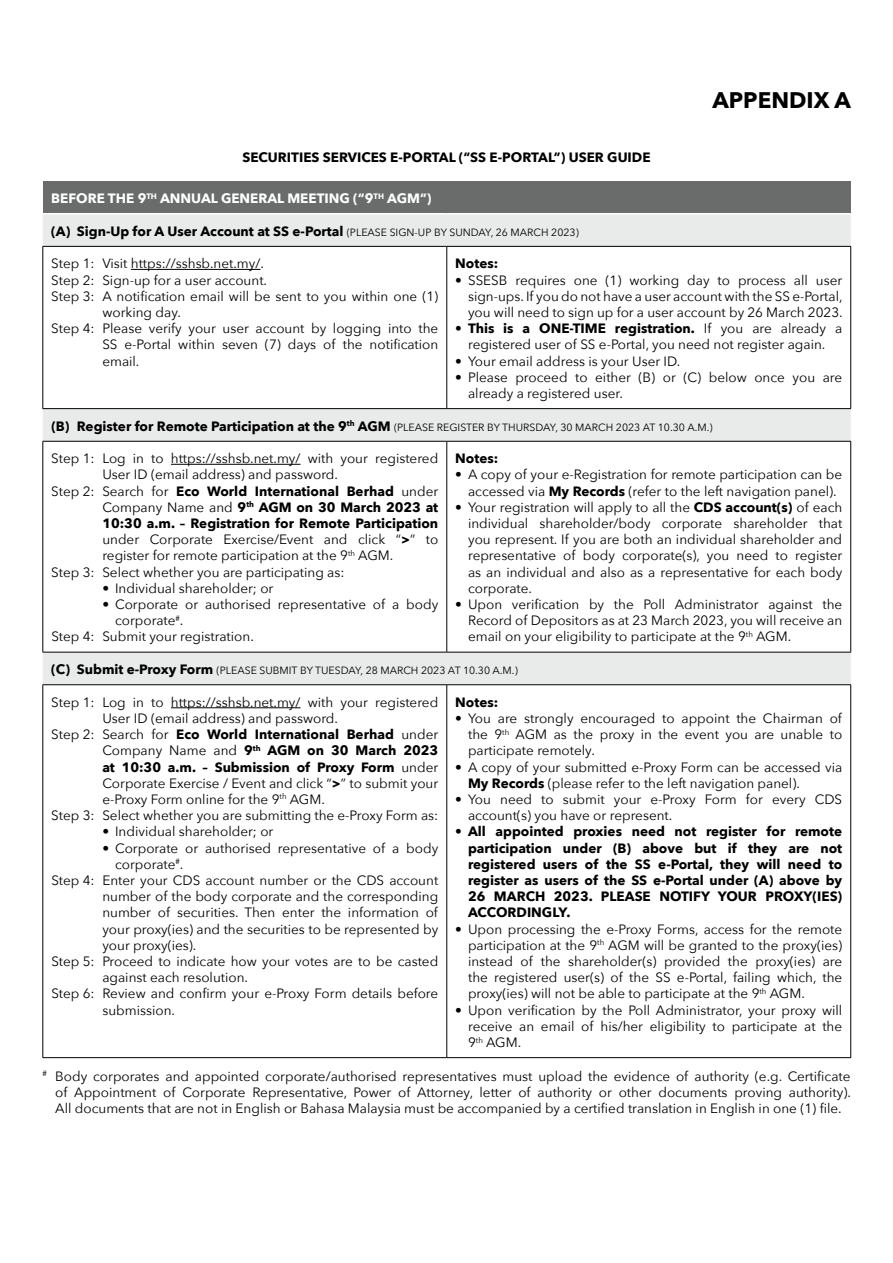
<style>
.page{position:relative;width:893px;height:1263px;background:#fff}
.page>*{position:absolute;margin:0;border:0;box-sizing:border-box;transform-origin:0 0}
.t1{font:700 22.5px "Avenir Next";color:#000}
.t2{font:13.5px/16.2px "Avenir Next";color:#000;text-align:justify}
.t3{font:700 13.5px/16.2px "Avenir Next";color:#000;text-align:justify}
.t4{font:700 13.5px "Avenir Next";color:#fff}
.t5{font:10.5px "Avenir Next";color:#000}
.s1{font-weight:400;font-size:10.5px}
.s2{font-weight:700}
.s3{font-weight:700;font-size:13.5px}
.s4{font-weight:400}
</style>
<div class="page">
<div style="left:43px;top:181px;width:808px;height:33px;background:#6a6c6c"></div>
<svg style="left:43px;top:214px;width:808px;height:470px"></svg>
<hr style="left:43px;top:246px;width:404px;height:1px;background:#000">
<hr style="left:43px;top:247px;width:1px;height:161px;background:#000">
<hr style="left:447px;top:246px;width:404px;height:1px;background:#000">
<hr style="left:446px;top:247px;width:1px;height:161px;background:#000">
<hr style="left:850px;top:247px;width:1px;height:161px;background:#000">
<hr style="left:43px;top:408px;width:404px;height:1px;background:#000">
<hr style="left:447px;top:408px;width:404px;height:1px;background:#000">
<hr style="left:43px;top:441px;width:404px;height:1px;background:#000">
<hr style="left:43px;top:442px;width:1px;height:210px;background:#000">
<hr style="left:447px;top:441px;width:404px;height:1px;background:#000">
<hr style="left:446px;top:442px;width:1px;height:210px;background:#000">
<hr style="left:850px;top:442px;width:1px;height:210px;background:#000">
<hr style="left:43px;top:652px;width:404px;height:1px;background:#000">
<hr style="left:447px;top:652px;width:404px;height:1px;background:#000">
<hr style="left:43px;top:684px;width:404px;height:1px;background:#000">
<hr style="left:43px;top:685px;width:1px;height:372px;background:#000">
<hr style="left:447px;top:684px;width:404px;height:1px;background:#000">
<hr style="left:446px;top:685px;width:1px;height:372px;background:#000">
<hr style="left:850px;top:685px;width:1px;height:372px;background:#000">
<hr style="left:43px;top:1057px;width:404px;height:1px;background:#000">
<hr style="left:447px;top:1057px;width:404px;height:1px;background:#000">
<hr style="left:43px;top:213px;width:404px;height:1px;background:#fff">
<hr style="left:447px;top:213px;width:404px;height:1px;background:#fff">
<hr style="left:131px;top:269px;width:129px;height:1px;background:#000">
<hr style="left:171px;top:464px;width:129px;height:1px;background:#000">
<hr style="left:171px;top:707px;width:129px;height:1px;background:#000">
<h1 class="t1" style="left:712px;top:80px;width:140px">APPENDIX A</h1>
<p class="t3" style="left:242px;top:149px;width:410px">SECURITIES SERVICES E-PORTAL (“SS E-PORTAL”) USER GUIDE</p>
<p class="t4" style="left:51px;top:187px;width:382px">BEFORE THE 9<sup>TH</sup> ANNUAL GENERAL MEETING (“9<sup>TH</sup> AGM”)</p>
<p class="t3" style="left:51px;top:223px;width:529px">(A) Sign-Up for A User Account at SS e-Portal <span class="s1">(PLEASE SIGN-UP BY SUNDAY, 26 MARCH 2023)</span></p>
<p class="t2" style="left:51px;top:255px;width:214px">Step 1: Visit https://sshsb.net.my/.</p>
<p class="t2" style="left:51px;top:271px;width:217px">Step 2: Sign-up for a user account.</p>
<p class="t2" style="left:51px;top:287px;width:388px">Step 3: A notification email will be sent to you within one (1)</p>
<p class="t2" style="left:102px;top:304px;width:80px">working day.</p>
<p class="t2" style="left:51px;top:320px;width:388px">Step 4: Please verify your user account by logging into the</p>
<p class="t2" style="left:102px;top:336px;width:337px">SS e-Portal within seven (7) days of the notification</p>
<p class="t2" style="left:102px;top:352px;width:39px">email.</p>
<p class="t3" style="left:455px;top:255px;width:45px">Notes:</p>
<p class="t2" style="left:468px;top:271px;width:376px;text-indent:-13px">• SSESB requires one (1) working day to process all user sign-ups. If you do not have a user account with the SS e-Portal, you will need to sign up for a user account by 26 March 2023.</p>
<p class="t2" style="left:455px;top:320px;width:388px;text-align:center">• <span class="s2">This is a ONE-TIME registration.</span> If you are already a registered user of SS e-Portal, you need not register again.</p>
<p class="t2" style="left:455px;top:352px;width:226px">• Your email address is your User ID.</p>
<p class="t2" style="left:468px;top:368px;width:376px;text-indent:-13px">• Please proceed to either (B) or (C) below once you are already a registered user.</p>
<p class="t5" style="left:51px;top:418px;width:663px"><span class="s3">(B) Register for Remote Participation at the 9</span><sup>th</sup> <span class="s3">AGM</span> (PLEASE REGISTER BY THURSDAY, 30 MARCH 2023 AT 10.30 A.M.)</p>
<p class="t2" style="left:51px;top:450px;width:388px">Step 1: Log in to https://sshsb.net.my/ with your registered</p>
<p class="t2" style="left:102px;top:466px;width:237px">User ID (email address) and password.</p>
<p class="t3" style="left:51px;top:483px;width:388px"><span class="s4">Step 2: Search for</span> Eco World International Berhad <span class="s4">under</span></p>
<p class="t3" style="left:102px;top:499px;width:337px"><span class="s4">Company Name and</span> 9<sup>th</sup> AGM on 30 March 2023 at</p>
<p class="t3" style="left:102px;top:515px;width:337px">10:30 a.m. – Registration for Remote Participation</p>
<p class="t2" style="left:102px;top:531px;width:337px">under Corporate Exercise/Event and click “<span class="s2">&gt;</span>” to</p>
<p class="t2" style="left:102px;top:547px;width:293px">register for remote participation at the 9<sup>th</sup> AGM.</p>
<p class="t2" style="left:51px;top:563px;width:295px">Step 3: Select whether you are participating as:</p>
<p class="t2" style="left:102px;top:579px;width:173px">• Individual shareholder; or</p>
<p class="t2" style="left:102px;top:596px;width:337px">• Corporate or authorised representative of a body</p>
<p class="t2" style="left:115px;top:612px;width:70px">corporate<sup>#</sup>.</p>
<p class="t2" style="left:51px;top:628px;width:204px">Step 4: Submit your registration.</p>
<p class="t3" style="left:455px;top:450px;width:45px">Notes:</p>
<p class="t2" style="left:455px;top:466px;width:388px;text-align:center">• A copy of your e-Registration for remote participation can be accessed via <span class="s2">My Records</span> (refer to the left navigation panel).</p>
<p class="t2" style="left:468px;top:498px;width:376px;text-indent:-13px">• Your registration will apply to all the <span class="s2">CDS account(s)</span> of each individual shareholder/body corporate shareholder that you represent. If you are both an individual shareholder and representative of body corporate(s), you need to register as an individual and also as a representative for each body corporate.</p>
<p class="t2" style="left:468px;top:596px;width:376px;text-indent:-13px">• Upon verification by the Poll Administrator against the Record of Depositors as at 23 March 2023, you will receive an email on your eligibility to participate at the 9<sup>th</sup> AGM.</p>
<p class="t5" style="left:51px;top:662px;width:468px"><span class="s3">(C) Submit e-Proxy Form</span> (PLEASE SUBMIT BY TUESDAY, 28 MARCH 2023 AT 10.30 A.M.)</p>
<p class="t2" style="left:51px;top:693px;width:388px">Step 1: Log in to https://sshsb.net.my/ with your registered</p>
<p class="t2" style="left:102px;top:710px;width:237px">User ID (email address) and password.</p>
<p class="t3" style="left:51px;top:726px;width:388px"><span class="s4">Step 2: Search for</span> Eco World International Berhad <span class="s4">under</span></p>
<p class="t3" style="left:102px;top:742px;width:337px"><span class="s4">Company Name and</span> 9<sup>th</sup> AGM on 30 March 2023</p>
<p class="t3" style="left:102px;top:758px;width:337px">at 10:30 a.m. – Submission of Proxy Form <span class="s4">under</span></p>
<p class="t2" style="left:102px;top:774px;width:337px">Corporate Exercise / Event and click “<span class="s2">&gt;</span>” to submit your</p>
<p class="t2" style="left:102px;top:791px;width:224px">e-Proxy Form online for the 9<sup>th</sup> AGM.</p>
<p class="t2" style="left:51px;top:807px;width:388px">Step 3: Select whether you are submitting the e-Proxy Form as:</p>
<p class="t2" style="left:102px;top:823px;width:173px">• Individual shareholder; or</p>
<p class="t2" style="left:102px;top:839px;width:337px">• Corporate or authorised representative of a body</p>
<p class="t2" style="left:115px;top:855px;width:70px">corporate<sup>#</sup>.</p>
<p class="t2" style="left:51px;top:872px;width:388px">Step 4: Enter your CDS account number or the CDS account</p>
<p class="t2" style="left:102px;top:888px;width:337px">number of the body corporate and the corresponding</p>
<p class="t2" style="left:102px;top:904px;width:337px">number of securities. Then enter the information of</p>
<p class="t2" style="left:102px;top:920px;width:337px">your proxy(ies) and the securities to be represented by</p>
<p class="t2" style="left:102px;top:936px;width:96px">your proxy(ies).</p>
<p class="t2" style="left:51px;top:953px;width:388px">Step 5: Proceed to indicate how your votes are to be casted</p>
<p class="t2" style="left:102px;top:969px;width:147px">against each resolution.</p>
<p class="t2" style="left:51px;top:985px;width:388px">Step 6: Review and confirm your e-Proxy Form details before</p>
<p class="t2" style="left:102px;top:1001px;width:74px">submission.</p>
<p class="t3" style="left:455px;top:694px;width:45px">Notes:</p>
<p class="t2" style="left:468px;top:710px;width:376px;text-indent:-13px">• You are strongly encouraged to appoint the Chairman of the 9<sup>th</sup> AGM as the proxy in the event you are unable to participate remotely.</p>
<p class="t2" style="left:468px;top:758px;width:376px;text-indent:-13px">• A copy of your submitted e-Proxy Form can be accessed via<br><span class="s2">My Records</span> (please refer to the left navigation panel).</p>
<p class="t2" style="left:468px;top:791px;width:376px;text-indent:-13px">• You need to submit your e-Proxy Form for every CDS account(s) you have or represent.</p>
<p class="t3" style="left:468px;top:823px;width:376px;text-indent:-13px">• All appointed proxies need not register for remote participation under (B) above but if they are not registered users of the SS e-Portal, they will need to register as users of the SS e-Portal under (A) above by 26 MARCH 2023. PLEASE NOTIFY YOUR PROXY(IES)<br>ACCORDINGLY.</p>
<p class="t2" style="left:468px;top:920px;width:376px;text-indent:-13px">• Upon processing the e-Proxy Forms, access for the remote participation at the 9<sup>th</sup> AGM will be granted to the proxy(ies) instead of the shareholder(s) provided the proxy(ies) are the registered user(s) of the SS e-Portal, failing which, the proxy(ies) will not be able to participate at the 9<sup>th</sup> AGM.</p>
<p class="t2" style="left:468px;top:1001px;width:376px;text-indent:-13px">• Upon verification by the Poll Administrator, your proxy will receive an email of his/her eligibility to participate at the 9<sup>th</sup> AGM.</p>
<p class="t2" style="left:55px;top:1067px;width:797px;text-indent:-13px"><sup>#</sup> Body corporates and appointed corporate/authorised representatives must upload the evidence of authority (e.g. Certificate of Appointment of Corporate Representative, Power of Attorney, letter of authority or other documents proving authority).<br>All documents that are not in English or Bahasa Malaysia must be accompanied by a certified translation in English in one (1) file.</p>
</div>
